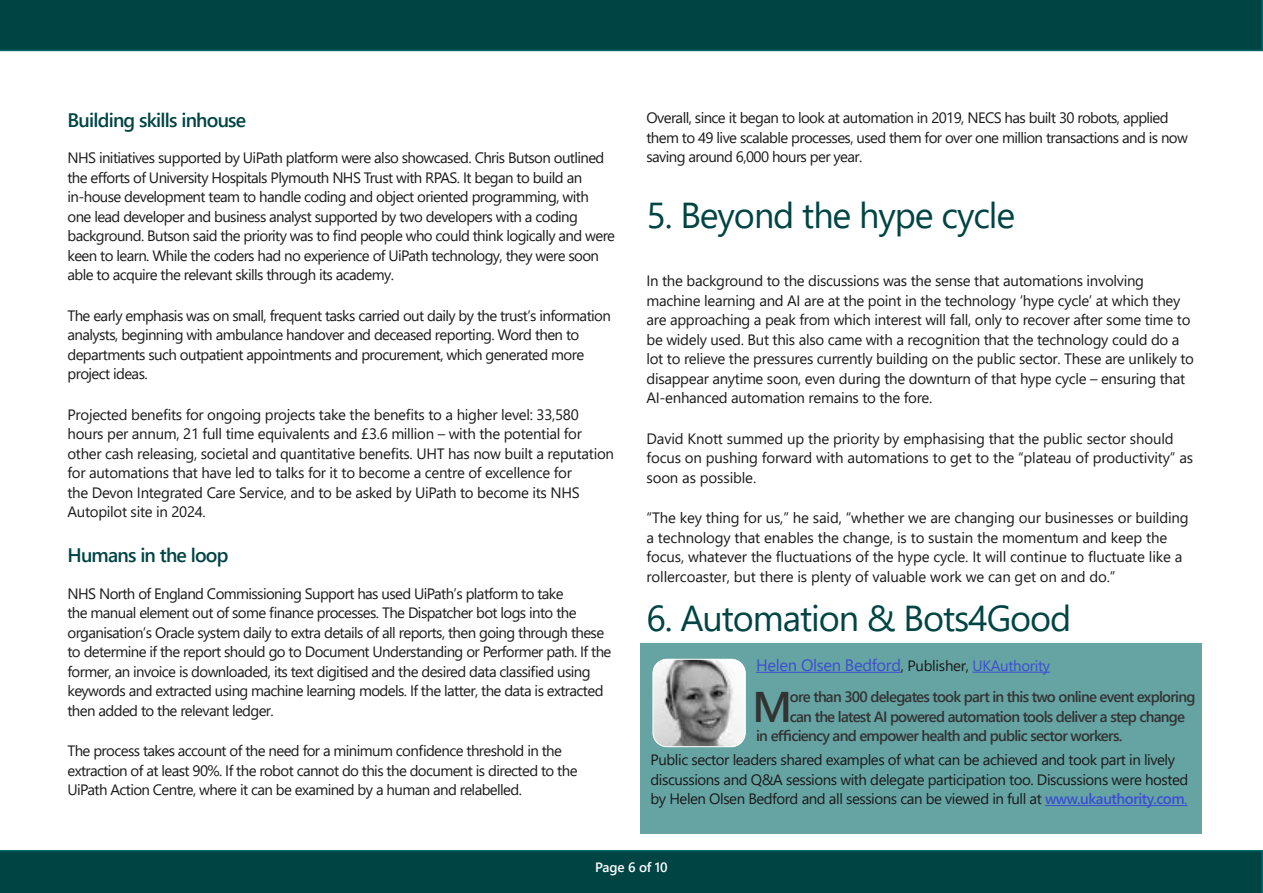
<style>
.page{position:relative;width:1263px;height:893px;background:#fff}
.page>*{position:absolute;margin:0;border:0;box-sizing:border-box;transform-origin:0 0}
.t1{font:600 42.9px "Segoe UI";color:#333}
.t2{font:36px "Segoe UI";letter-spacing:-.03em;color:#044}
.t3{font:600 19.5px "Segoe UI";letter-spacing:-.04em;color:#044}
.t4{font:16.5px "Segoe UI";letter-spacing:-.02em;color:#3c4ed2}
.t5{font:15px/19.5px "Segoe UI";letter-spacing:-.04em;color:#1a1a1a}
.t6{font:15px/19.5px "Segoe UI";letter-spacing:-.02em;color:#1a1a1a}
.t7{font:15px/19.5px "Segoe UI";letter-spacing:-.01em;color:#1a1a1a}
.t8{font:600 15px "Segoe UI";letter-spacing:-.05em;color:#333}
.t9{font:600 13.5px "Segoe UI";letter-spacing:-.01em;color:#fff}
.s1{font-size:15px;color:#1a1a1a}
.s2{font-size:15px}
.s3{font-weight:600;color:#3c4ed2}
.s4{color:#3c4ed2}
</style>
<div class="page">
<div style="left:0;top:850px;width:1263px;height:43px;background:#044"></div>
<div style="left:0;top:0;width:1263px;height:51px;background:#044"></div>
<div style="left:640px;top:643px;width:561px;height:191px;background:#66a3a3"></div>
<img style="left:653px;top:659px;width:92px;height:88px">
<div style="left:653px;top:659px;width:93px;height:88px;border:1px solid #fff;border-radius:14px"></div>
<hr style="left:1045px;top:805px;width:142px;height:1px;background:#3c4ed2">
<hr style="left:756px;top:672px;width:145px;height:1px;background:#3c4ed2">
<hr style="left:972px;top:672px;width:78px;height:1px;background:#3c4ed2">
<h3 class="t3" style="left:68px;top:101px;width:180px">Building skills inhouse</h3>
<p class="t5" style="left:68px;top:147px;width:549px">NHS initiatives supported by UiPath platform were also showcased. Chris Butson outlined the efforts of University Hospitals Plymouth NHS Trust with RPAS. It began to build an in-house development team to handle coding and object oriented programming, with one lead developer and business analyst supported by two developers with a coding background. Butson said the priority was to find people who could think logically and were keen to learn. While the coders had no experience of UiPath technology, they were soon able to acquire the relevant skills through its academy.</p>
<p class="t5" style="left:68px;top:304px;width:545px">The early emphasis was on small, frequent tasks carried out daily by the trust’s information analysts, beginning with ambulance handover and deceased reporting. Word then to departments such outpatient appointments and procurement, which generated more project ideas.</p>
<p class="t6" style="left:68px;top:403px;width:548px">Projected benefits for ongoing projects take the benefits to a higher level: 33,580 hours per annum, 21 full time equivalents and £3.6 million – with the potential for other cash releasing, societal and quantitative benefits. UHT has now built a reputation for automations that have led to talks for it to become a centre of excellence for<br>the Devon Integrated Care Service, and to be asked by UiPath to become its NHS Autopilot site in 2024.</p>
<h3 class="t3" style="left:68px;top:537px;width:163px">Humans in the loop</h3>
<p class="t5" style="left:68px;top:582px;width:545px">NHS North of England Commissioning Support has used UiPath’s platform to take<br>the manual element out of some finance processes. The Dispatcher bot logs into the organisation’s Oracle system daily to extra details of all reports, then going through these to determine if the report should go to Document Understanding or Performer path. If the former, an invoice is downloaded, its text digitised and the desired data classified using keywords and extracted using machine learning models. If the latter, the data is extracted then added to the relevant ledger.</p>
<p class="t5" style="left:68px;top:740px;width:511px">The process takes account of the need for a minimum confidence threshold in the extraction of at least 90%. If the robot cannot do this the document is directed to the<br>UiPath Action Centre, where it can be examined by a human and relabelled.</p>
<p class="t5" style="left:646px;top:107px;width:543px">Overall, since it began to look at automation in 2019, NECS has built 30 robots, applied them to 49 live scalable processes, used them for over one million transactions and is now saving around 6,000 hours per year.</p>
<h2 class="t2" style="left:646px;top:182px;width:370px">5. Beyond the hype cycle</h2>
<p class="t6" style="left:646px;top:270px;width:549px">In the background to the discussions was the sense that automations involving machine learning and AI are at the point in the technology ‘hype cycle’ at which they are approaching a peak from which interest will fall, only to recover after some time to be widely used. But this also came with a recognition that the technology could do a lot to relieve the pressures currently building on the public sector. These are unlikely to disappear anytime soon, even during the downturn of that hype cycle – ensuring that AI-enhanced automation remains to the fore.</p>
<p class="t7" style="left:646px;top:427px;width:548px">David Knott summed up the priority by emphasising that the public sector should focus on pushing forward with automations to get to the “plateau of productivity” as soon as possible.</p>
<p class="t7" style="left:646px;top:507px;width:544px">“The key thing for us,” he said, “whether we are changing our businesses or building a technology that enables the change, is to sustain the momentum and keep the focus, whatever the fluctuations of the hype cycle. It will continue to fluctuate like a rollercoaster, but there is plenty of valuable work we can get on and do.”</p>
<h2 class="t2" style="left:646px;top:585px;width:426px">6. Automation &amp; Bots4Good</h2>
<p class="t4" style="left:756px;top:649px;width:296px">Helen Olsen Bedford<span class="s1">, Publisher,</span> <span class="s2">UKAuthority</span></p>
<h1 class="t1" style="left:752px;top:666px;width:41px">M</h1>
<p class="t8" style="left:790px;top:683px;width:407px">ore than 300 delegates took part in this two online event exploring</p>
<p class="t8" style="left:790px;top:702px;width:397px">can the latest AI powered automation tools deliver a step change</p>
<p class="t8" style="left:756px;top:722px;width:368px">in efficiency and empower health and public sector workers.</p>
<p class="t5" style="left:651px;top:749px;width:539px">Public sector leaders shared examples of what can be achieved and took part in lively discussions and Q&amp;A sessions with delegate participation too. Discussions were hosted by Helen Olsen Bedford and all sessions can be viewed in full at <span class="s3">www.ukauthority.com</span><span class="s4">.</span></p>
<p class="t9" style="left:595px;top:855px;width:74px">Page 6 of 10</p>
</div>
